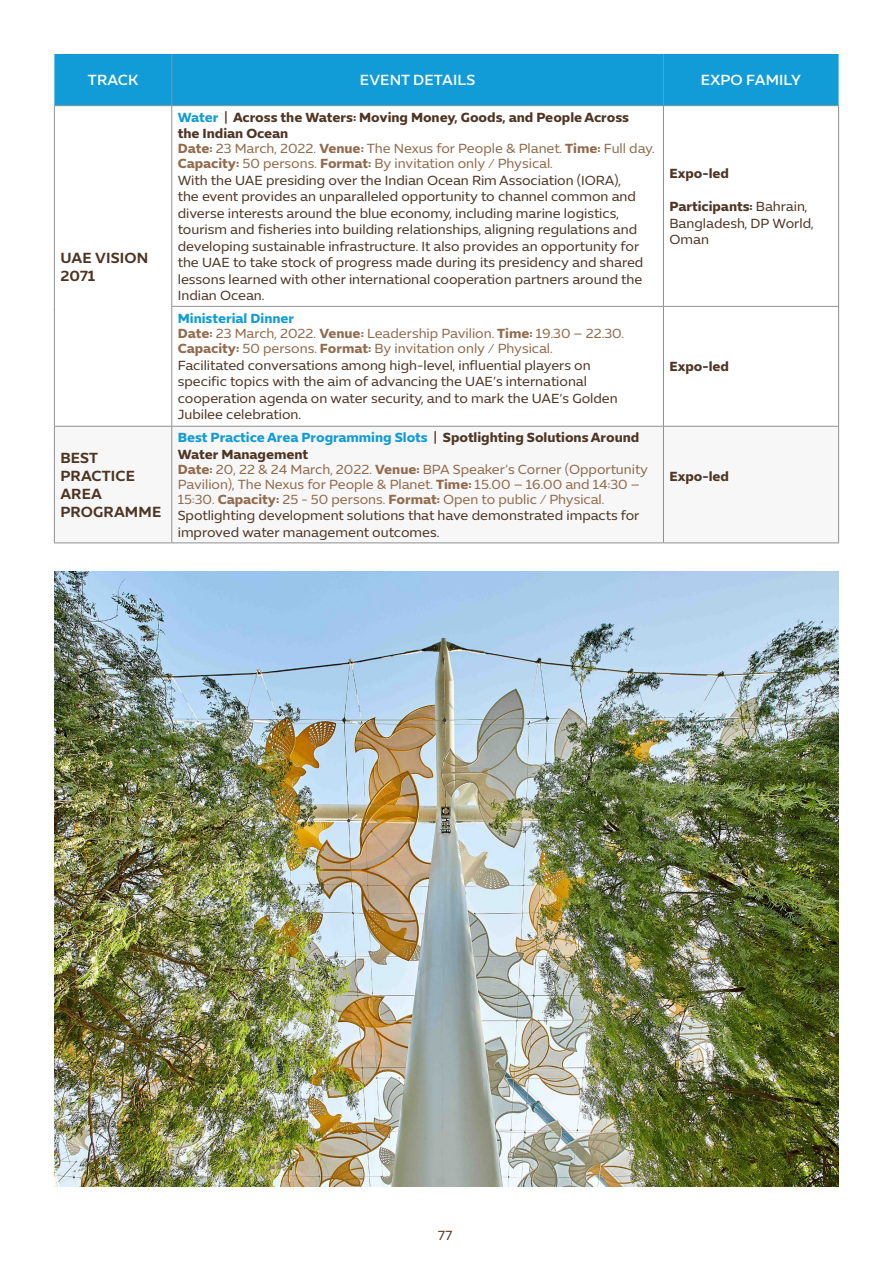
<style>
.page{position:relative;width:893px;height:1263px;background:#fff}
.page>*{position:absolute;margin:0;border:0;box-sizing:border-box;transform-origin:0 0}
.t1{font:600 15px/18px "Expo Sans";letter-spacing:.01em;color:#4e3524}
.t2{font:500 15px "Expo Sans";letter-spacing:.01em;color:#fff}
.t3{font:13.5px/16.5px "Expo Sans";color:#4e3524}
.t4{font:13.5px/15px "Expo Sans";color:#926b4d}
.t5{font:700 13.5px/16.5px "Expo Sans";color:#4e3524}
.s1{color:#119cd8}
.s2{font-weight:700}
.s3{font-weight:700;color:#119cd8}
</style>
<div class="page">
<div style="left:54px;top:54px;width:785px;height:51px;background:#119cd8"></div>
<hr style="left:663px;top:106px;width:1px;height:200px;background:#8e9092">
<hr style="left:838px;top:106px;width:1px;height:200px;background:#8e9092">
<hr style="left:663px;top:307px;width:1px;height:119px;background:#8e9092">
<hr style="left:838px;top:307px;width:1px;height:119px;background:#8e9092">
<hr style="left:663px;top:427px;width:1px;height:115px;background:#8e9092">
<hr style="left:838px;top:427px;width:1px;height:115px;background:#8e9092">
<hr style="left:54px;top:105px;width:118px;height:1px;background:#8e9092">
<hr style="left:54px;top:426px;width:118px;height:1px;background:#8e9092">
<hr style="left:54px;top:542px;width:118px;height:1px;background:#8e9092">
<hr style="left:172px;top:105px;width:491px;height:1px;background:#8e9092">
<hr style="left:663px;top:105px;width:176px;height:1px;background:#8e9092">
<hr style="left:171px;top:306px;width:492px;height:1px;background:#8e9092">
<hr style="left:663px;top:306px;width:176px;height:1px;background:#8e9092">
<hr style="left:172px;top:426px;width:491px;height:1px;background:#8e9092">
<hr style="left:663px;top:426px;width:176px;height:1px;background:#8e9092">
<hr style="left:172px;top:542px;width:491px;height:1px;background:#8e9092">
<hr style="left:663px;top:542px;width:176px;height:1px;background:#8e9092">
<hr style="left:171px;top:54px;width:1px;height:51px;background:#8e9092">
<hr style="left:663px;top:54px;width:1px;height:51px;background:#8e9092">
<hr style="left:54px;top:106px;width:1px;height:200px;background:#8e9092">
<hr style="left:171px;top:106px;width:1px;height:200px;background:#8e9092">
<hr style="left:54px;top:306px;width:1px;height:120px;background:#8e9092">
<hr style="left:171px;top:307px;width:1px;height:119px;background:#8e9092">
<hr style="left:54px;top:427px;width:1px;height:115px;background:#8e9092">
<hr style="left:171px;top:427px;width:1px;height:115px;background:#8e9092">
<img style="left:54px;top:572px;width:784px;height:614px">
<p class="t2" style="left:88px;top:72px;width:52px">TRACK</p>
<p class="t2" style="left:360px;top:72px;width:117px">EVENT DETAILS</p>
<p class="t2" style="left:701px;top:72px;width:102px">EXPO FAMILY</p>
<p class="t1" style="left:60px;top:248px;width:89px">UAE VISION<br>2071</p>
<p class="t1" style="left:60px;top:449px;width:102px">BEST<br>PRACTICE<br>AREA<br>PROGRAMME</p>
<p class="t5" style="left:178px;top:109px;width:453px"><span class="s1">Water</span> | Across the Waters: Moving Money, Goods, and People Across the Indian Ocean</p>
<p class="t4" style="left:178px;top:141px;width:478px"><span class="s2">Date:</span> 23 March, 2022. <span class="s2">Venue:</span> The Nexus for People &amp; Planet. <span class="s2">Time:</span> Full day.<br><span class="s2">Capacity:</span> 50 persons. <span class="s2">Format:</span> By invitation only / Physical.</p>
<p class="t3" style="left:178px;top:172px;width:467px">With the UAE presiding over the Indian Ocean Rim Association (IORA), the event provides an unparalleled opportunity to channel common and diverse interests around the blue economy, including marine logistics, tourism and fisheries into building relationships, aligning regulations and developing sustainable infrastructure. It also provides an opportunity for the UAE to take stock of progress made during its presidency and shared lessons learned with other international cooperation partners around the Indian Ocean.</p>
<p class="t5" style="left:669px;top:165px;width:61px">Expo-led</p>
<p class="t3" style="left:669px;top:198px;width:146px"><span class="s2">Participants:</span> Bahrain,<br>Bangladesh, DP World,<br>Oman</p>
<p class="t4" style="left:178px;top:311px;width:448px"><span class="s3">Ministerial Dinner<br></span><span class="s2">Date:</span> 23 March, 2022. <span class="s2">Venue:</span> Leadership Pavilion. <span class="s2">Time:</span> 19.30 – 22.30.<br><span class="s2">Capacity:</span> 50 persons. <span class="s2">Format:</span> By invitation only / Physical.</p>
<p class="t3" style="left:178px;top:357px;width:441px">Facilitated conversations among high-level, influential players on specific topics with the aim of advancing the UAE’s international cooperation agenda on water security, and to mark the UAE’s Golden Jubilee celebration.</p>
<p class="t5" style="left:669px;top:358px;width:61px">Expo-led</p>
<p class="t5" style="left:178px;top:429px;width:463px"><span class="s1">Best Practice Area Programming Slots</span> | Spotlighting Solutions Around<br>Water Management</p>
<p class="t4" style="left:178px;top:462px;width:472px"><span class="s2">Date:</span> 20, 22 &amp; 24 March, 2022. <span class="s2">Venue:</span> BPA Speaker’s Corner (Opportunity<br>Pavilion), The Nexus for People &amp; Planet. <span class="s2">Time:</span> 15.00 – 16.00 and 14:30 –<br>15:30. <span class="s2">Capacity:</span> 25 - 50 persons. <span class="s2">Format:</span> Open to public / Physical.</p>
<p class="t3" style="left:178px;top:507px;width:463px">Spotlighting development solutions that have demonstrated impacts for improved water management outcomes.</p>
<p class="t5" style="left:669px;top:468px;width:61px">Expo-led</p>
<p class="t3" style="left:438px;top:1227px;width:16px">77</p>
</div>
